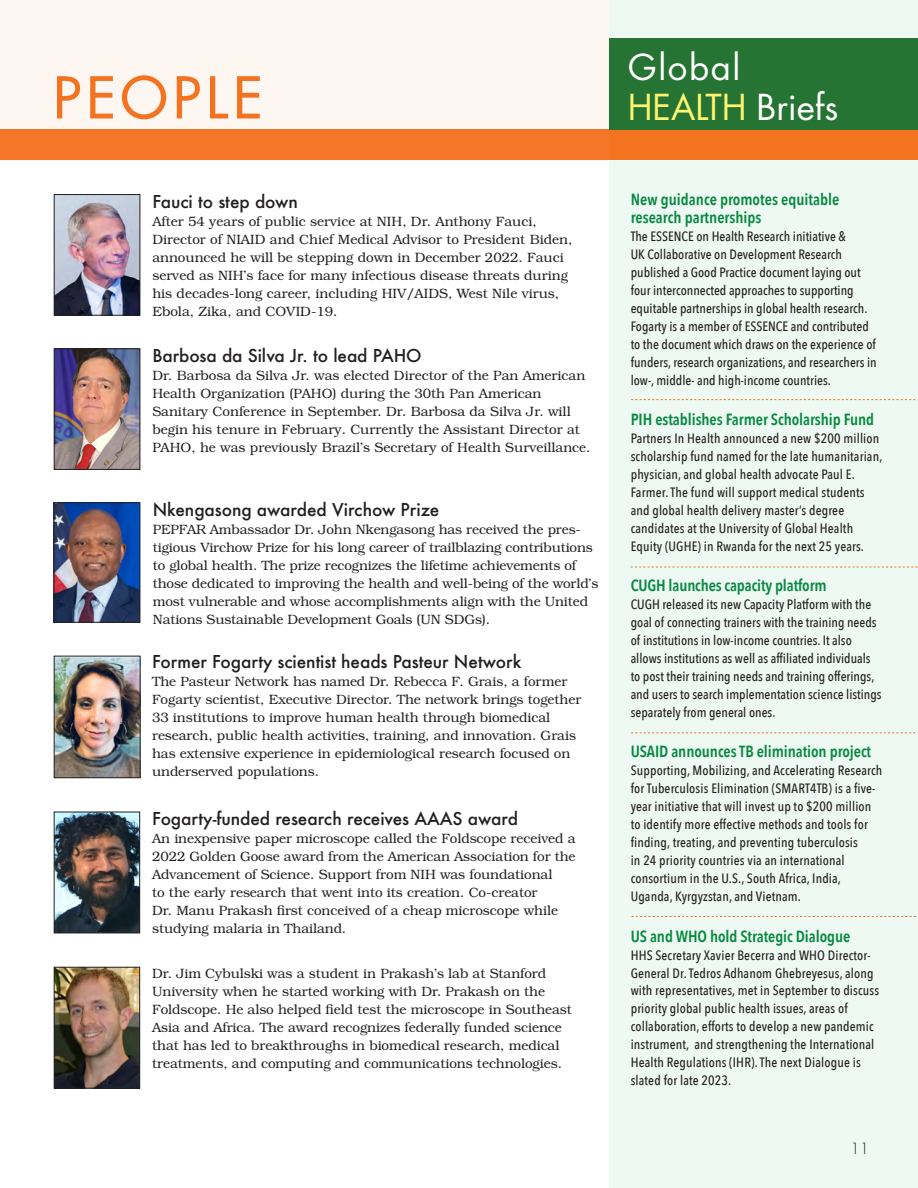
<style>
.page{position:relative;width:918px;height:1188px;background:#fff}
.page>*{position:absolute;margin:0;border:0;box-sizing:border-box;transform-origin:0 0}
.t1{font:500 56.1px "Futura Std";letter-spacing:.095em;color:#f47321}
.t2{font:34.8px "Futura Std";letter-spacing:-.005em;color:#fff46d}
.t3{font:34.8px "Futura Std";letter-spacing:.045em;color:#fff}
.t4{font:500 17.25px "Futura";letter-spacing:-.005em;color:#231f20}
.No_Spacing{font:600 16.2px/18px "Avenir Next Condensed";letter-spacing:-.005em;color:#06893e}
.t5{font:300 15px "Futura Std";color:#231f20}
.t6{font:300 13.5px/18px "Bookman Std";letter-spacing:-.005em;color:#231f20}
.No_Spacing-2{font:500 13.5px/18px "Avenir Next Condensed";letter-spacing:.01em;color:#231f20}
.s1{color:#fff}
</style>
<div class="page">
<div style="left:609px;top:0;width:309px;height:1188px;background:#eef9f3"></div>
<div style="left:0;top:129px;width:918px;height:31px;background:#f47321"></div>
<div style="left:0;top:0;width:609px;height:129px;background:#fef6f1"></div>
<div style="left:609px;top:38px;width:309px;height:92px;background:#267434"></div>
<svg style="left:631px;top:399px;width:287px;height:1px"></svg>
<svg style="left:631px;top:567px;width:287px;height:1px"></svg>
<svg style="left:631px;top:733px;width:287px;height:1px"></svg>
<svg style="left:632px;top:916px;width:284px;height:1px"></svg>
<img style="left:56px;top:196px;width:82px;height:117px">
<div style="left:54px;top:194px;width:86px;height:121px;border:1px solid #231f20"></div>
<img style="left:56px;top:969px;width:82px;height:117px">
<div style="left:54px;top:967px;width:86px;height:121px;border:1px solid #231f20"></div>
<img style="left:56px;top:351px;width:82px;height:117px">
<div style="left:54px;top:349px;width:86px;height:121px;border:1px solid #231f20"></div>
<img style="left:56px;top:658px;width:82px;height:118px">
<div style="left:54px;top:656px;width:86px;height:122px;border:1px solid #231f20"></div>
<img style="left:56px;top:814px;width:82px;height:117px">
<div style="left:54px;top:812px;width:86px;height:121px;border:1px solid #231f20"></div>
<img style="left:56px;top:505px;width:82px;height:115px">
<div style="left:54px;top:503px;width:86px;height:119px;border:1px solid #231f20"></div>
<h1 class="t1" style="left:53px;top:63px;width:211px">PEOPLE</h1>
<p class="t4" style="left:152px;top:189px;width:147px">Fauci to step down</p>
<p class="t6" style="left:152px;top:212px;width:422px">After 54 years of public service at NIH, Dr. Anthony Fauci, Director of NIAID and Chief Medical Advisor to President Biden, announced he will be stepping down in December 2022. Fauci served as NIH’s face for many infectious disease threats during his decades-long career, including HIV/AIDS, West Nile virus, Ebola, Zika, and COVID-19.</p>
<p class="t4" style="left:152px;top:344px;width:271px">Barbosa da Silva Jr. to lead PAHO</p>
<p class="t6" style="left:152px;top:366px;width:440px">Dr. Barbosa da Silva Jr. was elected Director of the Pan American Health Organization (PAHO) during the 30th Pan American Sanitary Conference in September. Dr. Barbosa da Silva Jr. will begin his tenure in February. Currently the Assistant Director at PAHO, he was previously Brazil’s Secretary of Health Surveillance.</p>
<p class="t4" style="left:153px;top:498px;width:288px">Nkengasong awarded Virchow Prize</p>
<p class="t6" style="left:153px;top:521px;width:447px">PEPFAR Ambassador Dr. John Nkengasong has received the pres&shy;tigious Virchow Prize for his long career of trailblazing contributions to global health. The prize recognizes the lifetime achievements of those dedicated to improving the health and well-being of the world’s most vulnerable and whose accomplishments align with the United Nations Sustainable Development Goals (UN SDGs).</p>
<p class="t4" style="left:152px;top:650px;width:371px">Former Fogarty scientist heads Pasteur Network</p>
<p class="t6" style="left:152px;top:672px;width:431px">The Pasteur Network has named Dr. Rebecca F. Grais, a former Fogarty scientist, Executive Director. The network brings together 33 institutions to improve human health through biomedical research, public health activities, training, and innovation. Grais has extensive experience in epidemiological research focused on underserved populations.</p>
<p class="t4" style="left:152px;top:807px;width:367px">Fogarty-funded research receives AAAS award</p>
<p class="t6" style="left:152px;top:830px;width:425px">An inexpensive paper microscope called the Foldscope received a 2022 Golden Goose award from the American Association for the Advancement of Science. Support from NIH was foundational<br>to the early research that went into its creation. Co-creator<br>Dr. Manu Prakash first conceived of a cheap microscope while studying malaria in Thailand.</p>
<p class="t6" style="left:152px;top:965px;width:421px">Dr. Jim Cybulski was a student in Prakash’s lab at Stanford University when he started working with Dr. Prakash on the Foldscope. He also helped field test the microscope in Southeast Asia and Africa. The award recognizes federally funded science that has led to breakthroughs in biomedical research, medical treatments, and computing and communications technologies.</p>
<h1 class="t3" style="left:628px;top:45px;width:114px">Global</h1>
<h1 class="t2" style="left:628px;top:85px;width:212px">HEALTH <span class="s1">Briefs</span></h1>
<p class="No_Spacing" style="left:631px;top:190px;width:210px">New guidance promotes equitable research partnerships</p>
<p class="No_Spacing-2" style="left:631px;top:227px;width:248px">The ESSENCE on Health Research initiative &amp;<br>UK Collaborative on Development Research published a Good Practice document laying out four interconnected approaches to supporting equitable partnerships in global health research.<br>Fogarty is a member of ESSENCE and contributed to the document which draws on the experience of funders, research organizations, and researchers in low-, middle- and high-income countries.</p>
<p class="No_Spacing" style="left:631px;top:410px;width:245px">PIH establishes Farmer Scholarship Fund</p>
<p class="No_Spacing-2" style="left:631px;top:429px;width:253px">Partners In Health announced a new $200 million scholarship fund named for the late humanitarian, physician, and global health advocate Paul E.<br>Farmer. The fund will support medical students and global health delivery master’s degree candidates at the University of Global Health Equity (UGHE) in Rwanda for the next 25 years.</p>
<p class="No_Spacing" style="left:631px;top:576px;width:197px">CUGH launches capacity platform</p>
<p class="No_Spacing-2" style="left:631px;top:595px;width:253px">CUGH released its new Capacity Platform with the goal of connecting trainers with the training needs of institutions in low-income countries. It also allows institutions as well as affiliated individuals to post their training needs and training offerings, and users to search implementation science listings separately from general ones.</p>
<p class="No_Spacing" style="left:631px;top:742px;width:242px">USAID announces TB elimination project</p>
<p class="No_Spacing-2" style="left:631px;top:762px;width:253px">Supporting, Mobilizing, and Accelerating Research for Tuberculosis Elimination (SMART4TB) is a five&shy;year initiative that will invest up to $200 million to identify more effective methods and tools for finding, treating, and preventing tuberculosis<br>in 24 priority countries via an international consortium in the U.S., South Africa, India, Uganda, Kyrgyzstan, and Vietnam.</p>
<p class="No_Spacing" style="left:631px;top:926px;width:221px">US and WHO hold Strategic Dialogue</p>
<p class="No_Spacing-2" style="left:631px;top:946px;width:250px">HHS Secretary Xavier Becerra and WHO Director-General Dr. Tedros Adhanom Ghebreyesus, along with representatives, met in September to discuss priority global public health issues, areas of collaboration, efforts to develop a new pandemic instrument, and strengthening the International Health Regulations (IHR). The next Dialogue is slated for late 2023.</p>
<p class="t5" style="left:851px;top:1139px;width:20px">11</p>
</div>
